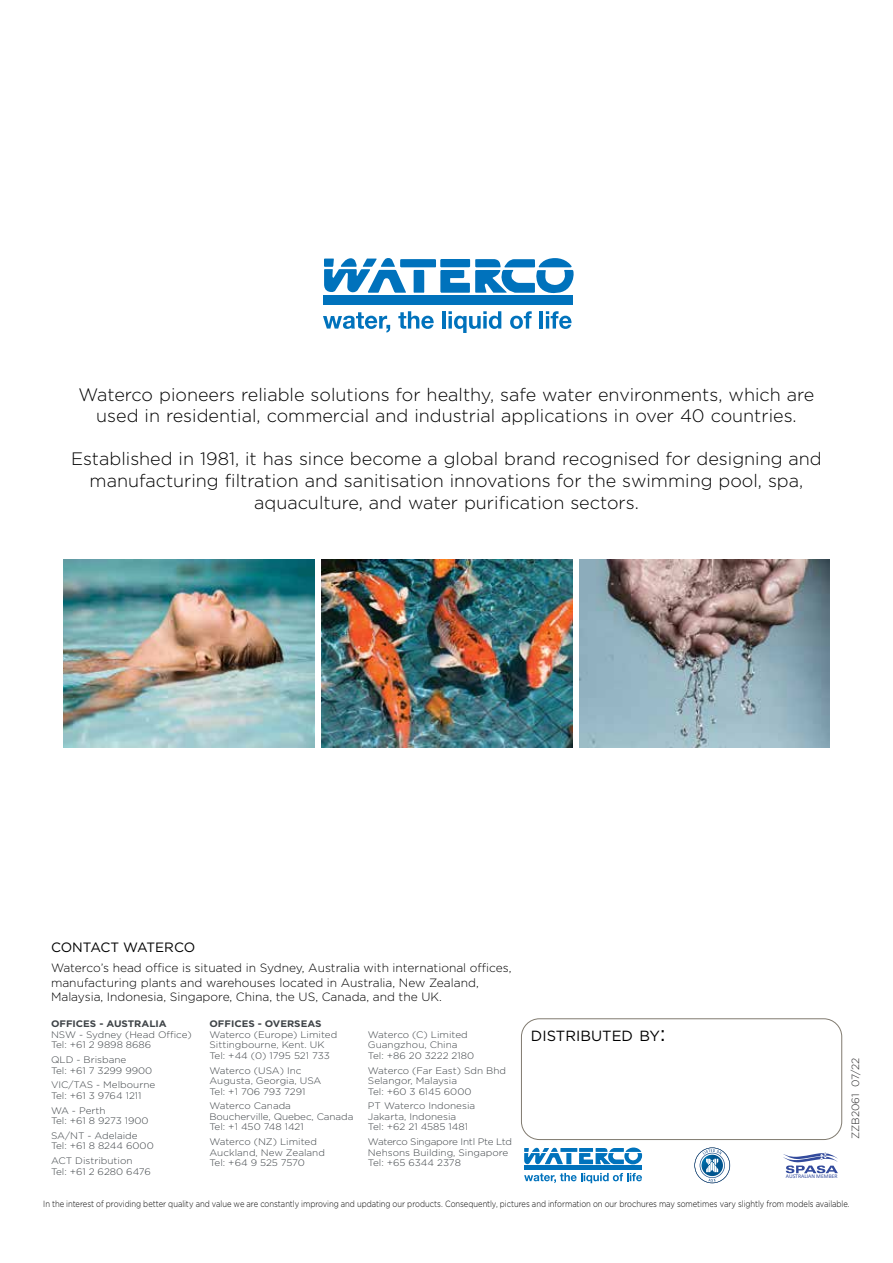
<style>
.page{position:relative;width:893px;height:1263px;background:#fff}
.page>*{position:absolute;margin:0;border:0;box-sizing:border-box;transform-origin:0 0}
.t1{font:300 18px/21.6px "Gotham HTF";color:#000;text-align:center}
.t2{font:14.7px "Gotham HTF";color:#000}
.t3{font:13.5px "Gotham HTF";letter-spacing:-.01em;color:#000}
.t4{font:300 12px/14.4px "Gotham HTF";color:#000}
.t5{font:300 10.5px "Gotham HTF";color:#292829}
.t6{font:300 9.45px/10.5px "Gotham HTF";color:#3e4347;scale:1.06 1}
.t7{font:700 9.45px "Gotham HTF";color:#3e4347;scale:1.06 1}
.t8{font:300 9px "Gotham HTF";letter-spacing:-.005em;color:#000;scale:.85 1}
.t9{font:5.7px "Calibri";color:#324a9c}
.s1{font-size:21px}
</style>
<div class="page">
<div style="left:521px;top:1018px;width:321px;height:122px;border:1px solid #817b70;border-radius:18px"></div>
<svg style="left:524px;top:1147px;width:39px;height:17px"></svg>
<div style="left:524px;top:1165px;width:118px;height:5px;background:#0072bc"></div>
<svg style="left:524px;top:1173px;width:118px;height:10px"></svg>
<div style="left:566px;top:1153px;width:5px;height:11px;background:#0072bc"></div>
<svg style="left:560px;top:1148px;width:17px;height:4px"></svg>
<svg style="left:579px;top:1147px;width:63px;height:17px"></svg>
<svg style="left:694px;top:1147px;width:36px;height:36px"></svg>
<svg style="left:783px;top:1153px;width:55px;height:20px"></svg>
<svg style="left:324px;top:258px;width:250px;height:36px"></svg>
<div style="left:324px;top:295px;width:249px;height:10px;background:#0072bc"></div>
<svg style="left:323px;top:312px;width:67px;height:21px"></svg>
<svg style="left:398px;top:311px;width:36px;height:18px"></svg>
<hr style="left:442px;top:311px;width:4px;height:18px;background:#0072bc">
<svg style="left:448px;top:311px;width:53px;height:22px"></svg>
<svg style="left:510px;top:311px;width:22px;height:18px"></svg>
<hr style="left:540px;top:311px;width:3px;height:18px;background:#0072bc">
<svg style="left:546px;top:311px;width:26px;height:18px"></svg>
<img style="left:580px;top:560px;width:250px;height:188px">
<img style="left:64px;top:560px;width:250px;height:187px">
<img style="left:322px;top:560px;width:250px;height:188px">
<h1 class="t1" style="left:79px;top:383px;width:737px">Waterco pioneers reliable solutions for healthy, safe water environments, which are used in residential, commercial and industrial applications in over 40 countries.</h1>
<h1 class="t1" style="left:71px;top:448px;width:752px">Established in 1981, it has since become a global brand recognised for designing and manufacturing filtration and sanitisation innovations for the swimming pool, spa, aquaculture, and water purification sectors.</h1>
<h3 class="t3" style="left:51px;top:939px;width:146px">CONTACT WATERCO</h3>
<p class="t4" style="left:51px;top:961px;width:462px">Waterco’s head office is situated in Sydney, Australia with international offices, manufacturing plants and warehouses located in Australia, New Zealand,<br>Malaysia, Indonesia, Singapore, China, the US, Canada, and the UK.</p>
<p class="t7" style="left:51px;top:1018px;width:111px">OFFICES - AUSTRALIA</p>
<p class="t6" style="left:51px;top:1029px;width:134px">NSW - Sydney (Head Office)<br>Tel: +61 2 9898 8686</p>
<p class="t6" style="left:51px;top:1054px;width:97px">QLD - Brisbane<br>Tel: +61 7 3299 9900</p>
<p class="t6" style="left:51px;top:1079px;width:100px">VIC/TAS - Melbourne<br>Tel: +61 3 9764 1211</p>
<p class="t6" style="left:51px;top:1105px;width:94px">WA - Perth<br>Tel: +61 8 9273 1900</p>
<p class="t6" style="left:51px;top:1130px;width:98px">SA/NT - Adelaide<br>Tel: +61 8 8244 6000</p>
<p class="t6" style="left:51px;top:1155px;width:96px">ACT Distribution<br>Tel: +61 2 6280 6476</p>
<p class="t7" style="left:209px;top:1018px;width:107px">OFFICES - OVERSEAS</p>
<p class="t6" style="left:209px;top:1029px;width:122px">Waterco (Europe) Limited<br>Sittingbourne, Kent. UK<br>Tel: +44 (0) 1795 521 733</p>
<p class="t6" style="left:209px;top:1065px;width:107px">Waterco (USA) Inc<br>Augusta, Georgia, USA<br>Tel: +1 706 793 7291</p>
<p class="t6" style="left:209px;top:1100px;width:137px">Waterco Canada<br>Boucherville, Quebec, Canada<br>Tel: +1 450 748 1421</p>
<p class="t6" style="left:209px;top:1136px;width:110px">Waterco (NZ) Limited<br>Auckland, New Zealand<br>Tel: +64 9 525 7570</p>
<p class="t6" style="left:368px;top:1029px;width:102px">Waterco (C) Limited<br>Guangzhou, China<br>Tel: +86 20 3222 2180</p>
<p class="t6" style="left:368px;top:1065px;width:132px">Waterco (Far East) Sdn Bhd<br>Selangor, Malaysia<br>Tel: +60 3 6145 6000</p>
<p class="t6" style="left:368px;top:1100px;width:103px">PT Waterco Indonesia<br>Jakarta, Indonesia<br>Tel: +62 21 4585 1481</p>
<p class="t6" style="left:368px;top:1136px;width:137px">Waterco Singapore Intl Pte Ltd<br>Nehsons Building, Singapore<br>Tel: +65 6344 2378</p>
<h2 class="t2" style="left:531px;top:1027px;width:136px">DISTRIBUTED BY<span class="s1">:</span></h2>
<p class="t5" style="left:850px;top:1139px;width:83px;rotate:-90deg">ZZB2061 07/22</p>
<p class="t9" style="left:786px;top:1172px;width:53px">AUSTRALIAN MEMBER</p>
<p class="t8" style="left:43px;top:1199px;width:950px">In the interest of providing better quality and value we are constantly improving and updating our products. Consequently, pictures and information on our brochures may sometimes vary slightly from models available.</p>
</div>
